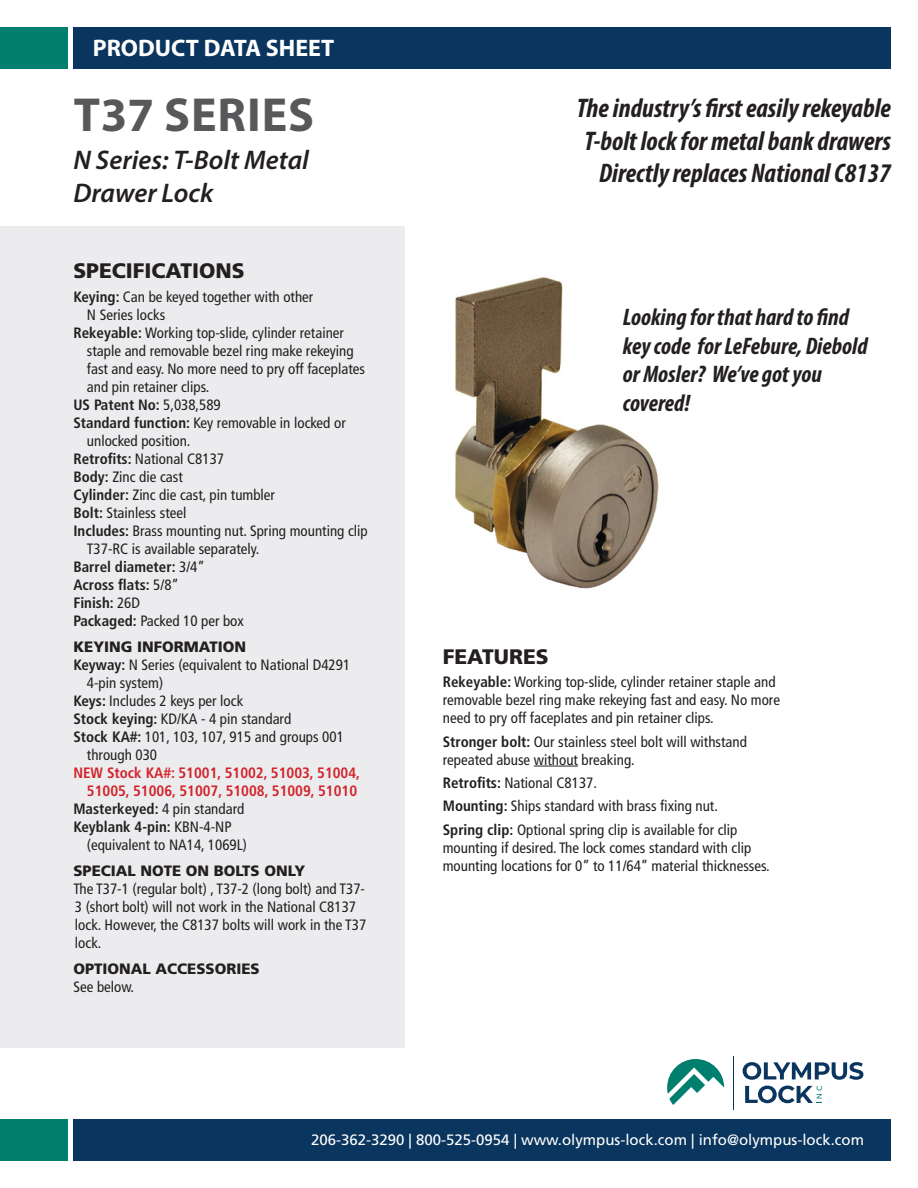
<style>
.page{position:relative;width:918px;height:1188px;background:#fff}
.page>*{position:absolute;margin:0;border:0;box-sizing:border-box;transform-origin:0 0}
.t1{font:700 48px "Myriad Pro";letter-spacing:.02em;color:#57585a}
.t2{font:italic 700 condensed 27px/32.4px "Myriad Pro";color:#231f20;text-align:right}
.t3{font:italic 600 27px/32.4px "Myriad Pro";color:#231f20}
.t4{font:italic 700 condensed 24px/28.8px "Myriad Pro";color:#231f20}
.t5{font:700 24px "Myriad Pro";color:#fff}
.Reg_Bold_9_pt{font:900 21px "Frutiger LT Std";color:#231f20}
.Roboto_light_8_5_pt{font:condensed 15px/18px "Frutiger LT Std";color:#231f20}
.Reg_Bold_9_pt-2{font:condensed 15px/18px "Frutiger LT Std";color:#231f20}
.Roboto_light_8_5_pt-2{font:700 condensed 15px "Frutiger LT Std";color:#231f20}
.Roboto_light_8_5_pt-3{font:700 condensed 15px/18px "Frutiger LT Std";color:#d1232a;text-align:right}
.t6{font:15px "Frutiger LT Std";color:#fff}
.Reg_Bold_9_pt-3{font:900 15px "Frutiger LT Std";color:#231f20}
.s1{font-weight:700}
.s2{font-weight:400}
</style>
<div class="page">
<div style="left:73px;top:27px;width:818px;height:41px;background:#0a355e"></div>
<div style="left:0;top:27px;width:68px;height:41px;background:#007f6e"></div>
<div style="left:0;top:226px;width:405px;height:822px;background:#ececee"></div>
<div style="left:73px;top:1120px;width:818px;height:41px;background:#0a355e"></div>
<div style="left:0;top:1120px;width:68px;height:41px;background:#007f6e"></div>
<hr style="left:534px;top:766px;width:44px;height:1px;background:#231f20">
<img style="left:455px;top:277px;width:204px;height:312px">
<svg style="left:743px;top:1062px;width:120px;height:18px"></svg>
<svg style="left:745px;top:1086px;width:77px;height:17px"></svg>
<hr style="left:733px;top:1056px;width:1px;height:54px;background:#0a355e">
<svg style="left:667px;top:1059px;width:57px;height:46px"></svg>
<p class="t5" style="left:93px;top:33px;width:243px">PRODUCT DATA SHEET</p>
<p class="t1" style="left:74px;top:83px;width:242px">T37 SERIES</p>
<p class="t3" style="left:73px;top:143px;width:237px">N Series: T-Bolt Metal<br>Drawer Lock</p>
<p class="Reg_Bold_9_pt" style="left:73px;top:258px;width:173px">SPECIFICATIONS</p>
<p class="Roboto_light_8_5_pt" style="left:87px;top:287px;width:228px;text-indent:-14px"><span class="s1">Keying:</span> Can be keyed together with other<br>N Series locks</p>
<p class="Roboto_light_8_5_pt" style="left:87px;top:323px;width:280px;text-indent:-14px"><span class="s1">Rekeyable:</span> Working top-slide, cylinder retainer staple and removable bezel ring make rekeying fast and easy. No more need to pry off faceplates and pin retainer clips.</p>
<p class="Roboto_light_8_5_pt-2" style="left:73px;top:395px;width:149px">US Patent No: <span class="s2">5,038,589</span></p>
<p class="Roboto_light_8_5_pt" style="left:87px;top:413px;width:260px;text-indent:-14px"><span class="s1">Standard function:</span> Key removable in locked or unlocked position.</p>
<p class="Roboto_light_8_5_pt" style="left:73px;top:449px;width:152px"><span class="s1">Retrofits:</span> National C8137</p>
<p class="Roboto_light_8_5_pt" style="left:73px;top:467px;width:111px"><span class="s1">Body:</span> Zinc die cast</p>
<p class="Roboto_light_8_5_pt" style="left:73px;top:485px;width:203px"><span class="s1">Cylinder:</span> Zinc die cast, pin tumbler</p>
<p class="Roboto_light_8_5_pt" style="left:73px;top:503px;width:115px"><span class="s1">Bolt:</span> Stainless steel</p>
<p class="Roboto_light_8_5_pt" style="left:87px;top:521px;width:282px;text-indent:-14px"><span class="s1">Includes:</span> Brass mounting nut. Spring mounting clip<br>T37-RC is available separately.</p>
<p class="Roboto_light_8_5_pt-2" style="left:73px;top:557px;width:133px">Barrel diameter: <span class="s2">3/4”</span></p>
<p class="Roboto_light_8_5_pt-2" style="left:73px;top:575px;width:107px">Across flats: <span class="s2">5/8”</span></p>
<p class="Roboto_light_8_5_pt-2" style="left:73px;top:593px;width:68px">Finish: <span class="s2">26D</span></p>
<p class="Roboto_light_8_5_pt" style="left:73px;top:611px;width:172px"><span class="s1">Packaged:</span> Packed 10 per box</p>
<p class="Reg_Bold_9_pt-3" style="left:73px;top:637px;width:174px">KEYING INFORMATION</p>
<p class="Roboto_light_8_5_pt" style="left:87px;top:656px;width:265px;text-indent:-14px"><span class="s1">Keyway:</span> N Series (equivalent to National D4291<br>4-pin system)</p>
<p class="Roboto_light_8_5_pt" style="left:73px;top:692px;width:171px"><span class="s1">Keys:</span> Includes 2 keys per lock</p>
<p class="Roboto_light_8_5_pt" style="left:73px;top:710px;width:219px"><span class="s1">Stock keying:</span> KD/KA - 4 pin standard</p>
<p class="Roboto_light_8_5_pt" style="left:87px;top:728px;width:258px;text-indent:-14px"><span class="s1">Stock KA#:</span> 101, 103, 107, 915 and groups 001 through 030</p>
<p class="Roboto_light_8_5_pt-3" style="left:73px;top:764px;width:288px">NEW Stock KA#: 51001, 51002, 51003, 51004,<br>51005, 51006, 51007, 51008, 51009, 51010</p>
<p class="Roboto_light_8_5_pt-2" style="left:73px;top:800px;width:172px">Masterkeyed: <span class="s2">4 pin standard</span></p>
<p class="Roboto_light_8_5_pt" style="left:87px;top:818px;width:162px;text-indent:-14px"><span class="s1">Keyblank 4-pin:</span> KBN-4-NP (equivalent to NA14, 1069L)</p>
<p class="Reg_Bold_9_pt-3" style="left:73px;top:861px;width:233px">SPECIAL NOTE ON BOLTS ONLY</p>
<p class="Reg_Bold_9_pt-2" style="left:73px;top:880px;width:294px">The T37-1 (regular bolt) , T37-2 (long bolt) and T37- 3 (short bolt) will not work in the National C8137 lock. However, the C8137 bolts will work in the T37 lock.</p>
<p class="Reg_Bold_9_pt-3" style="left:73px;top:960px;width:188px">OPTIONAL ACCESSORIES</p>
<p class="Roboto_light_8_5_pt" style="left:73px;top:978px;width:62px">See below.</p>
<p class="t2" style="left:577px;top:92px;width:316px">The industry’s first easily rekeyable<br>T-bolt lock for metal bank drawers<br>Directly replaces National C8137</p>
<p class="t4" style="left:623px;top:302px;width:246px">Looking for that hard to find key code for LeFebure, Diebold or Mosler? We’ve got you covered!</p>
<p class="Reg_Bold_9_pt" style="left:443px;top:644px;width:107px">FEATURES</p>
<p class="Roboto_light_8_5_pt" style="left:443px;top:673px;width:339px"><span class="s1">Rekeyable:</span> Working top-slide, cylinder retainer staple and removable bezel ring make rekeying fast and easy. No more need to pry off faceplates and pin retainer clips.</p>
<p class="Roboto_light_8_5_pt" style="left:443px;top:732px;width:306px"><span class="s1">Stronger bolt:</span> Our stainless steel bolt will withstand repeated abuse without breaking.</p>
<p class="Roboto_light_8_5_pt" style="left:443px;top:774px;width:156px"><span class="s1">Retrofits:</span> National C8137.</p>
<p class="Roboto_light_8_5_pt" style="left:443px;top:797px;width:277px"><span class="s1">Mounting:</span> Ships standard with brass fixing nut.</p>
<p class="Roboto_light_8_5_pt" style="left:443px;top:821px;width:328px"><span class="s1">Spring clip:</span> Optional spring clip is available for clip mounting if desired. The lock comes standard with clip mounting locations for 0” to 11/64” material thicknesses.</p>
<p class="t6" style="left:311px;top:1131px;width:554px">206-362-3290 | 800-525-0954 | www.olympus-lock.com | info@olympus-lock.com</p>
</div>
